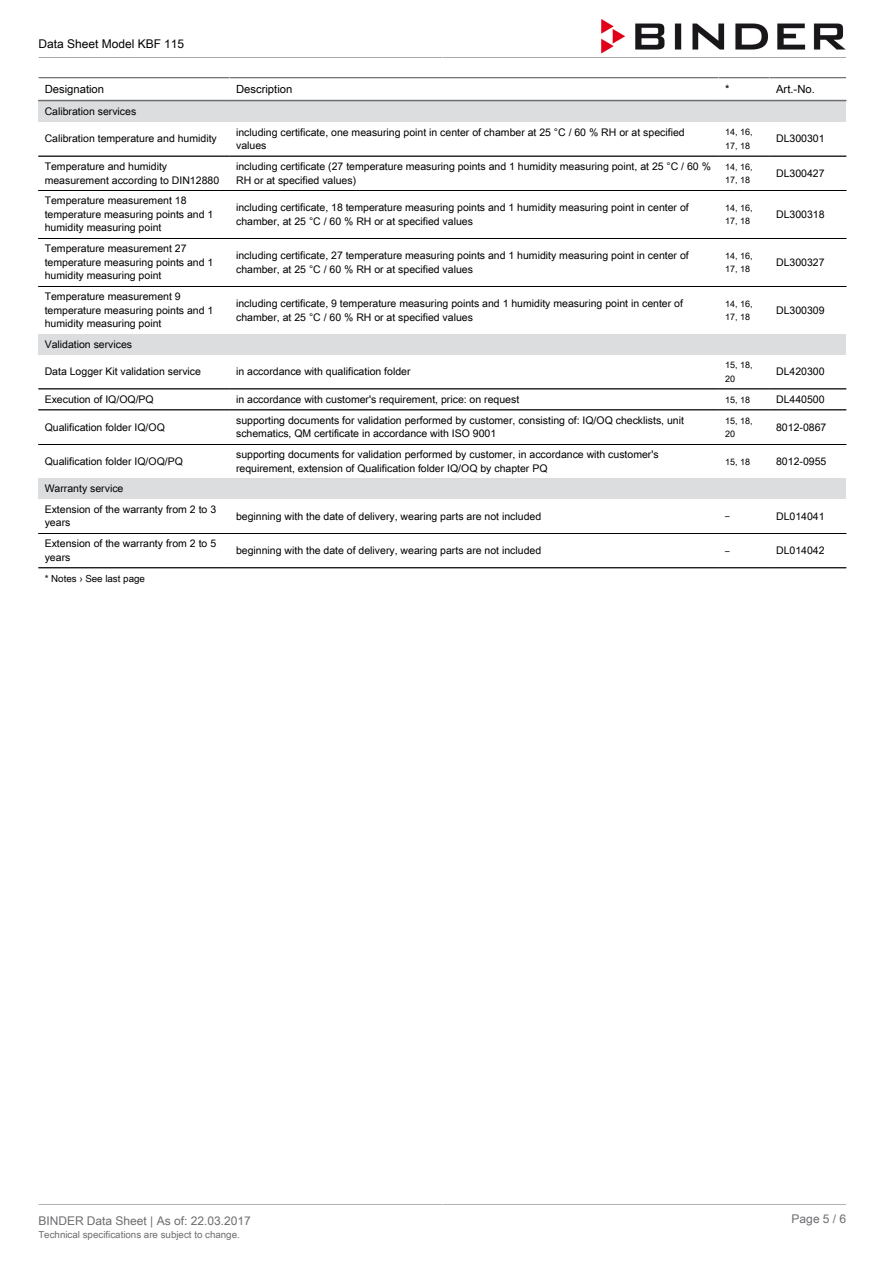
<style>
.page{position:relative;width:893px;height:1263px;background:#fff}
.page>*{position:absolute;margin:0;border:0;box-sizing:border-box;transform-origin:0 0}
.t1{font:12px "Arial Unicode MS";color:#6c6d70}
.t2{font:12px "Arial Unicode MS";color:#000}
.t3{font:11.25px "Arial Unicode MS";color:#000}
.t4{font:10.5px/13.5px "Arial Unicode MS";color:#000}
.t5{font:9.75px "Arial Unicode MS";color:#6c6d70}
.t6{font:9.75px "Arial Unicode MS";color:#000}
.t7{font:9px/13.5px "Arial Unicode MS";color:#000}
</style>
<div class="page">
<svg style="left:38px;top:57px;width:808px;height:1px"></svg>
<img style="left:601px;top:19px;width:245px;height:34px">
<svg style="left:38px;top:1204px;width:808px;height:1px"></svg>
<hr style="left:38px;top:100px;width:192px;height:1px;background:#6c6d70">
<hr style="left:230px;top:100px;width:489px;height:1px;background:#6c6d70">
<hr style="left:719px;top:100px;width:51px;height:1px;background:#6c6d70">
<svg style="left:38px;top:77px;width:808px;height:2px;background:#a4a5a7"></svg>
<hr style="left:770px;top:100px;width:76px;height:1px;background:#6c6d70">
<div style="left:38px;top:101px;width:808px;height:21px;background:#dcdddf"></div>
<hr style="left:38px;top:101px;width:192px;height:1px;background:#6c6d70">
<hr style="left:230px;top:101px;width:489px;height:1px;background:#6c6d70">
<hr style="left:719px;top:101px;width:51px;height:1px;background:#6c6d70">
<hr style="left:770px;top:101px;width:76px;height:1px;background:#6c6d70">
<hr style="left:38px;top:156px;width:192px;height:1px;background:#000">
<hr style="left:38px;top:190px;width:192px;height:1px;background:#000">
<hr style="left:230px;top:156px;width:489px;height:1px;background:#000">
<hr style="left:230px;top:190px;width:489px;height:1px;background:#000">
<hr style="left:719px;top:156px;width:51px;height:1px;background:#000">
<hr style="left:719px;top:190px;width:51px;height:1px;background:#000">
<hr style="left:770px;top:156px;width:76px;height:1px;background:#000">
<hr style="left:770px;top:190px;width:76px;height:1px;background:#000">
<hr style="left:38px;top:191px;width:192px;height:1px;background:#000">
<hr style="left:230px;top:191px;width:489px;height:1px;background:#000">
<hr style="left:719px;top:191px;width:51px;height:1px;background:#000">
<hr style="left:770px;top:191px;width:76px;height:1px;background:#000">
<hr style="left:38px;top:238px;width:192px;height:1px;background:#000">
<hr style="left:230px;top:238px;width:489px;height:1px;background:#000">
<hr style="left:719px;top:238px;width:51px;height:1px;background:#000">
<hr style="left:770px;top:238px;width:76px;height:1px;background:#000">
<hr style="left:38px;top:286px;width:192px;height:1px;background:#000">
<hr style="left:230px;top:286px;width:489px;height:1px;background:#000">
<hr style="left:719px;top:286px;width:51px;height:1px;background:#000">
<hr style="left:770px;top:286px;width:76px;height:1px;background:#000">
<div style="left:38px;top:334px;width:808px;height:21px;background:#dcdddf"></div>
<hr style="left:38px;top:389px;width:192px;height:1px;background:#000">
<hr style="left:230px;top:389px;width:489px;height:1px;background:#000">
<hr style="left:719px;top:389px;width:51px;height:1px;background:#000">
<hr style="left:770px;top:389px;width:76px;height:1px;background:#000">
<hr style="left:38px;top:410px;width:192px;height:1px;background:#000">
<hr style="left:230px;top:410px;width:489px;height:1px;background:#000">
<hr style="left:719px;top:410px;width:51px;height:1px;background:#000">
<hr style="left:770px;top:410px;width:76px;height:1px;background:#000">
<hr style="left:38px;top:444px;width:192px;height:1px;background:#000">
<hr style="left:230px;top:444px;width:489px;height:1px;background:#000">
<hr style="left:719px;top:444px;width:51px;height:1px;background:#000">
<hr style="left:770px;top:444px;width:76px;height:1px;background:#000">
<div style="left:38px;top:479px;width:808px;height:20px;background:#dcdddf"></div>
<hr style="left:38px;top:533px;width:192px;height:1px;background:#000">
<hr style="left:230px;top:533px;width:489px;height:1px;background:#000">
<hr style="left:719px;top:533px;width:51px;height:1px;background:#000">
<hr style="left:770px;top:533px;width:76px;height:1px;background:#000">
<hr style="left:38px;top:568px;width:192px;height:1px;background:#000">
<hr style="left:230px;top:568px;width:489px;height:1px;background:#000">
<hr style="left:719px;top:568px;width:51px;height:1px;background:#000">
<hr style="left:770px;top:568px;width:76px;height:1px;background:#000">
<p class="t2" style="left:38px;top:35px;width:147px">Data Sheet Model KBF 115</p>
<p class="t3" style="left:45px;top:81px;width:61px">Designation</p>
<p class="t3" style="left:236px;top:81px;width:58px">Description</p>
<p class="t3" style="left:725px;top:81px;width:6px">*</p>
<p class="t3" style="left:776px;top:81px;width:40px">Art.-No.</p>
<p class="t4" style="left:45px;top:104px;width:93px">Calibration services</p>
<p class="t4" style="left:45px;top:132px;width:174px">Calibration temperature and humidity</p>
<p class="t4" style="left:236px;top:125px;width:450px">including certificate, one measuring point in center of chamber at 25 °C / 60 % RH or at specified values</p>
<p class="t7" style="left:725px;top:125px;width:29px">14, 16,<br>17, 18</p>
<p class="t4" style="left:776px;top:132px;width:50px">DL300301</p>
<p class="t4" style="left:45px;top:159px;width:176px">Temperature and humidity measurement according to DIN12880</p>
<p class="t4" style="left:236px;top:159px;width:476px">including certificate (27 temperature measuring points and 1 humidity measuring point, at 25 °C / 60 %<br>RH or at specified values)</p>
<p class="t7" style="left:725px;top:159px;width:29px">14, 16,<br>17, 18</p>
<p class="t4" style="left:776px;top:166px;width:50px">DL300427</p>
<p class="t4" style="left:45px;top:194px;width:170px">Temperature measurement 18 temperature measuring points and 1 humidity measuring point</p>
<p class="t4" style="left:236px;top:201px;width:454px">including certificate, 18 temperature measuring points and 1 humidity measuring point in center of chamber, at 25 °C / 60 % RH or at specified values</p>
<p class="t7" style="left:725px;top:201px;width:29px">14, 16,<br>17, 18</p>
<p class="t4" style="left:776px;top:207px;width:50px">DL300318</p>
<p class="t4" style="left:45px;top:242px;width:170px">Temperature measurement 27 temperature measuring points and 1 humidity measuring point</p>
<p class="t4" style="left:236px;top:248px;width:454px">including certificate, 27 temperature measuring points and 1 humidity measuring point in center of chamber, at 25 °C / 60 % RH or at specified values</p>
<p class="t7" style="left:725px;top:249px;width:29px">14, 16,<br>17, 18</p>
<p class="t4" style="left:776px;top:255px;width:50px">DL300327</p>
<p class="t4" style="left:45px;top:290px;width:170px">Temperature measurement 9 temperature measuring points and 1 humidity measuring point</p>
<p class="t4" style="left:236px;top:296px;width:448px">including certificate, 9 temperature measuring points and 1 humidity measuring point in center of chamber, at 25 °C / 60 % RH or at specified values</p>
<p class="t7" style="left:725px;top:297px;width:29px">14, 16,<br>17, 18</p>
<p class="t4" style="left:776px;top:303px;width:50px">DL300309</p>
<p class="t4" style="left:45px;top:337px;width:89px">Validation services</p>
<p class="t4" style="left:45px;top:364px;width:158px">Data Logger Kit validation service</p>
<p class="t4" style="left:236px;top:364px;width:176px">in accordance with qualification folder</p>
<p class="t7" style="left:725px;top:358px;width:29px">15, 18,<br>20</p>
<p class="t4" style="left:776px;top:364px;width:50px">DL420300</p>
<p class="t4" style="left:45px;top:392px;width:111px">Execution of IQ/OQ/PQ</p>
<p class="t4" style="left:236px;top:392px;width:285px">in accordance with customer's requirement, price: on request</p>
<p class="t7" style="left:725px;top:392px;width:27px">15, 18</p>
<p class="t4" style="left:776px;top:392px;width:50px">DL440500</p>
<p class="t4" style="left:45px;top:420px;width:122px">Qualification folder IQ/OQ</p>
<p class="t4" style="left:236px;top:413px;width:449px">supporting documents for validation performed by customer, consisting of: IQ/OQ checklists, unit schematics, QM certificate in accordance with ISO 9001</p>
<p class="t7" style="left:725px;top:413px;width:29px">15, 18,<br>20</p>
<p class="t4" style="left:776px;top:420px;width:52px">8012-0867</p>
<p class="t4" style="left:45px;top:454px;width:140px">Qualification folder IQ/OQ/PQ</p>
<p class="t4" style="left:236px;top:448px;width:424px">supporting documents for validation performed by customer, in accordance with customer's requirement, extension of Qualification folder IQ/OQ by chapter PQ</p>
<p class="t7" style="left:725px;top:455px;width:27px">15, 18</p>
<p class="t4" style="left:776px;top:454px;width:52px">8012-0955</p>
<p class="t4" style="left:45px;top:478px;width:173px;line-height:20.5px">Warranty service<br>Extension of the warranty from 2 to 3</p>
<p class="t4" style="left:45px;top:516px;width:27px">years</p>
<p class="t4" style="left:236px;top:509px;width:307px">beginning with the date of delivery, wearing parts are not included</p>
<p class="t7" style="left:725px;top:509px;width:6px">–</p>
<p class="t4" style="left:776px;top:509px;width:50px">DL014041</p>
<p class="t4" style="left:45px;top:537px;width:173px">Extension of the warranty from 2 to 5 years</p>
<p class="t4" style="left:236px;top:543px;width:307px">beginning with the date of delivery, wearing parts are not included</p>
<p class="t7" style="left:725px;top:544px;width:6px">–</p>
<p class="t4" style="left:776px;top:543px;width:50px">DL014042</p>
<p class="t6" style="left:45px;top:571px;width:102px">* Notes › See last page</p>
<p class="t1" style="left:38px;top:1212px;width:214px">BINDER Data Sheet | As of: 22.03.2017</p>
<p class="t5" style="left:38px;top:1228px;width:203px">Technical specifications are subject to change.</p>
<p class="t1" style="left:792px;top:1210px;width:56px">Page 5 / 6</p>
</div>
